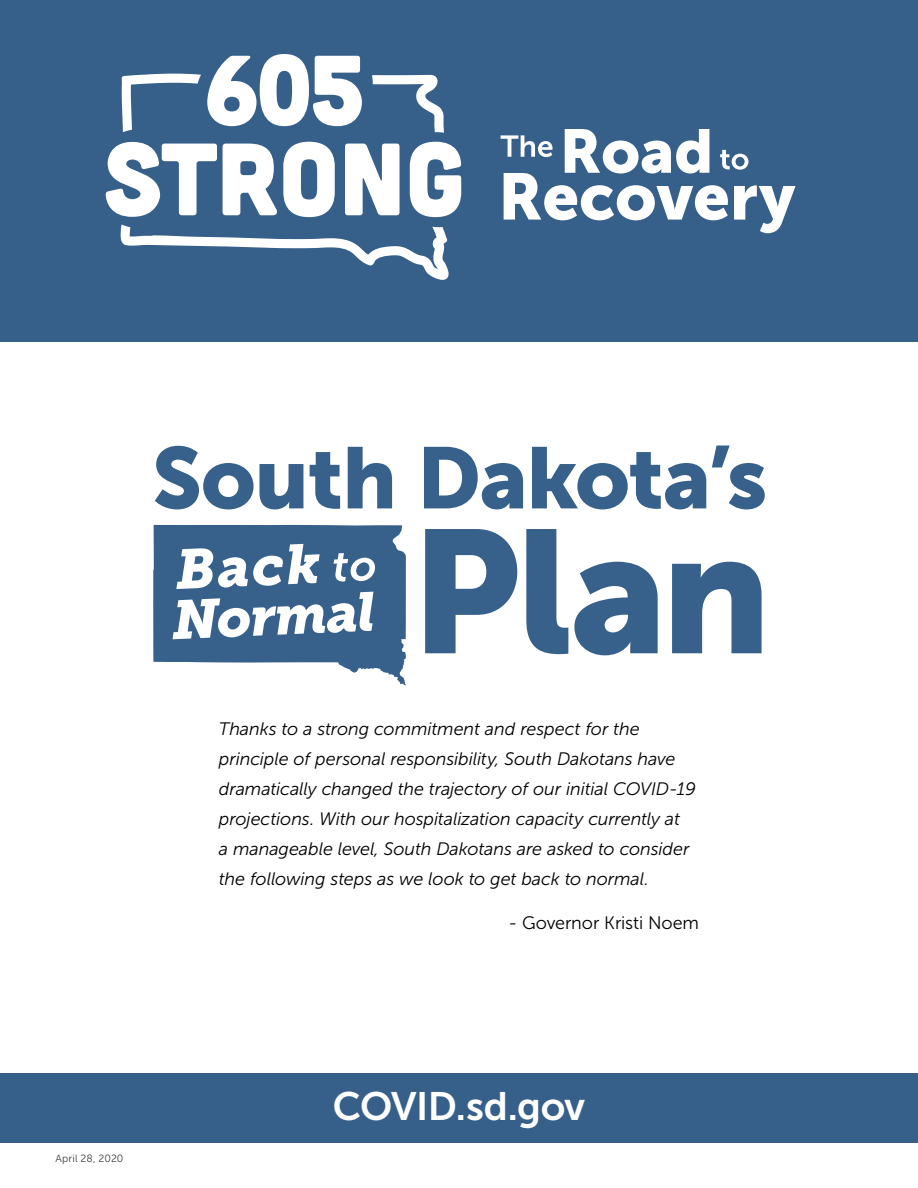
<style>
.page{position:relative;width:918px;height:1188px;background:#fff}
.page>*{position:absolute;margin:0;border:0;box-sizing:border-box;transform-origin:0 0}
.t1{font:39.45px "Museo Sans 700";letter-spacing:-.015em;color:#fff}
.t2{font:italic 18px/30px "Museo Sans 300";letter-spacing:-.005em;color:#000}
.t3{font:18px "Museo Sans 300";letter-spacing:-.005em;color:#000}
.t4{font:10.5px "Museo Sans 300";letter-spacing:.01em;color:#414042}
</style>
<div class="page">
<div style="left:0;top:1074px;width:918px;height:69px;background:#36608a"></div>
<div style="left:0;top:0;width:918px;height:341px;background:#36608a"></div>
<svg style="left:372px;top:75px;width:72px;height:58px"></svg>
<svg style="left:120px;top:224px;width:329px;height:56px"></svg>
<svg style="left:122px;top:74px;width:79px;height:58px"></svg>
<svg style="left:207px;top:54px;width:155px;height:72px"></svg>
<svg style="left:106px;top:142px;width:111px;height:75px"></svg>
<svg style="left:223px;top:142px;width:112px;height:75px"></svg>
<svg style="left:345px;top:144px;width:55px;height:71px;background:#dce3eb"></svg>
<svg style="left:410px;top:142px;width:51px;height:75px"></svg>
<svg style="left:501px;top:129px;width:295px;height:104px"></svg>
<svg style="left:155px;top:446px;width:610px;height:63px"></svg>
<svg style="left:672px;top:562px;width:90px;height:91px"></svg>
<svg style="left:574px;top:562px;width:84px;height:93px"></svg>
<svg style="left:526px;top:529px;width:42px;height:125px"></svg>
<svg style="left:425px;top:529px;width:92px;height:124px"></svg>
<svg style="left:153px;top:525px;width:253px;height:160px"></svg>
<p class="t4" style="left:56px;top:1153px;width:70px">April 28, 2020</p>
<p class="t2" style="left:219px;top:714px;width:479px">Thanks to a strong commitment and respect for the principle of personal responsibility, South Dakotans have dramatically changed the trajectory of our initial COVID-19 projections. With our hospitalization capacity currently at<br>a manageable level, South Dakotans are asked to consider the following steps as we look to get back to normal.</p>
<p class="t3" style="left:508px;top:913px;width:192px">- Governor Kristi Noem</p>
<h1 class="t1" style="left:333px;top:1084px;width:254px">COVID.sd.gov</h1>
</div>
